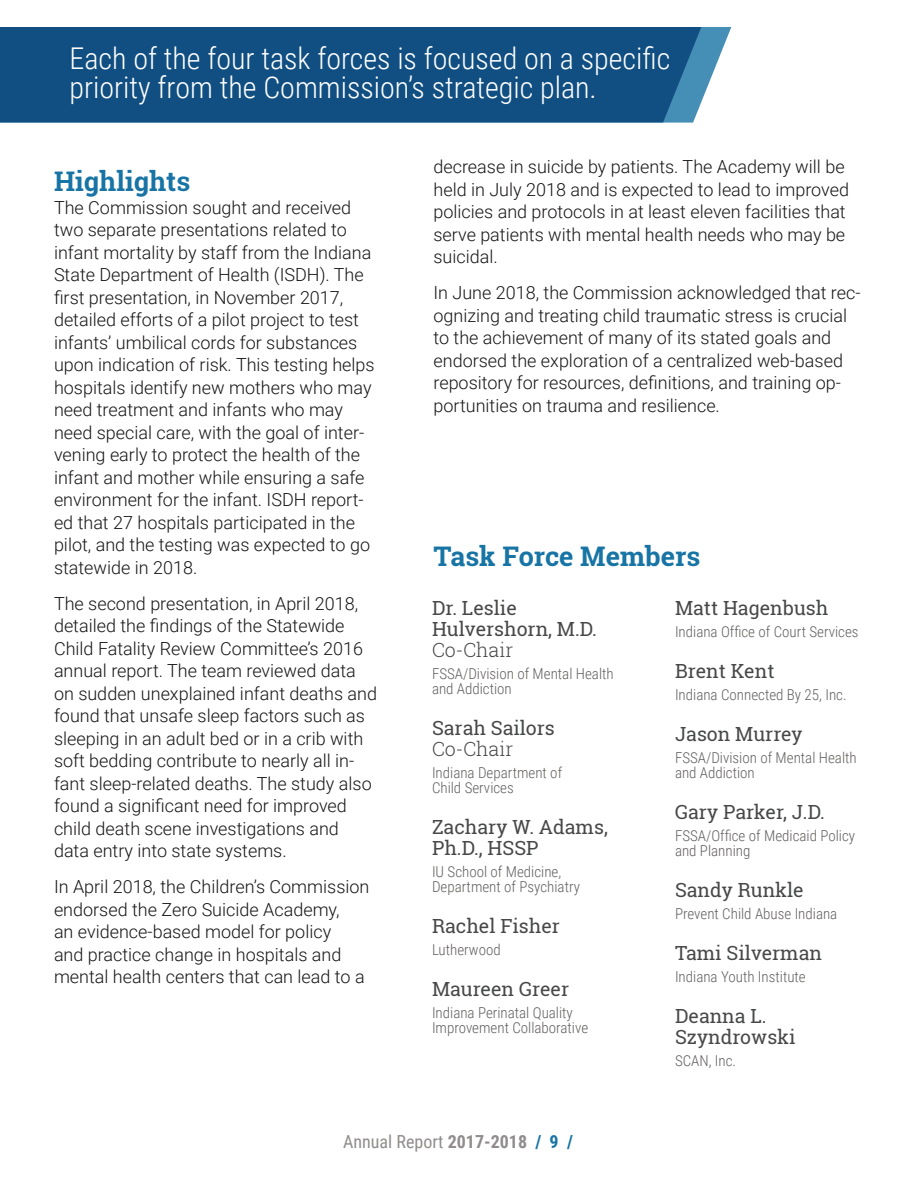
<style>
.page{position:relative;width:918px;height:1188px;background:#fff}
.page>*{position:absolute;margin:0;border:0;box-sizing:border-box;transform-origin:0 0}
.t1{font:300 30px/28.5px "Roboto Condensed";color:#fff}
.Heading_3A{font:700 27px "Roboto Slab";color:#1774a5}
.Member_Name_Subcommi{font:19.5px/21px "Roboto Slab";color:#464947}
.Body_Paragraph{font:300 18px/22.5px "Roboto";color:#171516}
.t2{font:18px "Roboto Condensed";color:#908d8c}
.Member_Info{font:300 15px/15px "Roboto Condensed";color:#62605e}
.s1{font-weight:300}
.s2{font-weight:700}
.s3{font-weight:700;color:#1774a5}
</style>
<div class="page">
<div style="left:0;top:27px;width:723px;height:96px;background:#114f82"></div>
<h1 class="t1" style="left:70px;top:43px;width:602px">Each of the four task forces is focused on a specific priority from the Commission’s strategic plan.</h1>
<p class="Heading_3A" style="left:54px;top:163px;width:138px">Highlights</p>
<p class="Body_Paragraph" style="left:54px;top:196px;width:322px">The Commission sought and received two separate presentations related to infant mortality by staff from the Indiana State Department of Health (ISDH). The first presentation, in November 2017, detailed efforts of a pilot project to test infants’ umbilical cords for substances upon indication of risk. This testing helps hospitals identify new mothers who may need treatment and infants who may need special care, with the goal of inter&shy;vening early to protect the health of the infant and mother while ensuring a safe environment for the infant. ISDH report&shy;ed that 27 hospitals participated in the pilot, and the testing was expected to go statewide in 2018.</p>
<p class="Body_Paragraph" style="left:54px;top:592px;width:325px">The second presentation, in April 2018, detailed the findings of the Statewide Child Fatality Review Committee’s 2016 annual report. The team reviewed data on sudden unexplained infant deaths and found that unsafe sleep factors such as sleeping in an adult bed or in a crib with soft bedding contribute to nearly all in&shy;fant sleep-related deaths. The study also found a significant need for improved child death scene investigations and data entry into state systems.</p>
<p class="Body_Paragraph" style="left:54px;top:875px;width:317px">In April 2018, the Children’s Commission endorsed the Zero Suicide Academy,<br>an evidence-based model for policy<br>and practice change in hospitals and mental health centers that can lead to a</p>
<p class="Body_Paragraph" style="left:434px;top:155px;width:417px">decrease in suicide by patients. The Academy will be held in July 2018 and is expected to lead to improved policies and protocols in at least eleven facilities that serve patients with mental health needs who may be suicidal.</p>
<p class="Body_Paragraph" style="left:434px;top:281px;width:429px">In June 2018, the Commission acknowledged that rec&shy;ognizing and treating child traumatic stress is crucial to the achievement of many of its stated goals and endorsed the exploration of a centralized web-based repository for resources, definitions, and training op&shy;portunities on trauma and resilience.</p>
<p class="Heading_3A" style="left:434px;top:538px;width:268px">Task Force Members</p>
<p class="Member_Name_Subcommi" style="left:432px;top:597px;width:167px">Dr. Leslie<br>Hulvershorn, M.D.<br><span class="s1">Co-Chair</span></p>
<p class="Member_Info" style="left:432px;top:665px;width:183px">FSSA/Division of Mental Health and Addiction</p>
<p class="Member_Name_Subcommi" style="left:432px;top:717px;width:124px">Sarah Sailors<br><span class="s1">Co-Chair</span></p>
<p class="Member_Info" style="left:432px;top:764px;width:132px">Indiana Department of<br>Child Services</p>
<p class="Member_Name_Subcommi" style="left:432px;top:816px;width:177px">Zachary W. Adams,<br>Ph.D., HSSP</p>
<p class="Member_Info" style="left:432px;top:863px;width:149px">IU School of Medicine,<br>Department of Psychiatry</p>
<p class="Member_Name_Subcommi" style="left:432px;top:915px;width:129px">Rachel Fisher</p>
<p class="Member_Info" style="left:432px;top:941px;width:70px">Lutherwood</p>
<p class="Member_Name_Subcommi" style="left:432px;top:978px;width:139px">Maureen Greer</p>
<p class="Member_Info" style="left:432px;top:1004px;width:158px">Indiana Perinatal Quality<br>Improvement Collaborative</p>
<p class="Member_Name_Subcommi" style="left:675px;top:597px;width:155px">Matt Hagenbush</p>
<p class="Member_Info" style="left:675px;top:623px;width:185px">Indiana Office of Court Services</p>
<p class="Member_Name_Subcommi" style="left:675px;top:660px;width:101px">Brent Kent</p>
<p class="Member_Info" style="left:675px;top:686px;width:173px">Indiana Connected By 25, Inc.</p>
<p class="Member_Name_Subcommi" style="left:675px;top:723px;width:129px">Jason Murrey</p>
<p class="Member_Info" style="left:675px;top:749px;width:183px">FSSA/Division of Mental Health and Addiction</p>
<p class="Member_Name_Subcommi" style="left:675px;top:801px;width:151px">Gary Parker, J.D.</p>
<p class="Member_Info" style="left:675px;top:827px;width:182px">FSSA/Office of Medicaid Policy and Planning</p>
<p class="Member_Name_Subcommi" style="left:675px;top:879px;width:130px">Sandy Runkle</p>
<p class="Member_Info" style="left:675px;top:905px;width:164px">Prevent Child Abuse Indiana</p>
<p class="Member_Name_Subcommi" style="left:675px;top:942px;width:149px">Tami Silverman</p>
<p class="Member_Info" style="left:675px;top:968px;width:132px">Indiana Youth Institute</p>
<p class="Member_Name_Subcommi" style="left:675px;top:1005px;width:122px">Deanna L.<br>Szyndrowski</p>
<p class="Member_Info" style="left:675px;top:1052px;width:63px">SCAN, Inc.</p>
<p class="t2" style="left:343px;top:1128px;width:231px">Annual Report <span class="s2">2017-2018</span> <span class="s3">/ 9 /</span></p>
</div>
